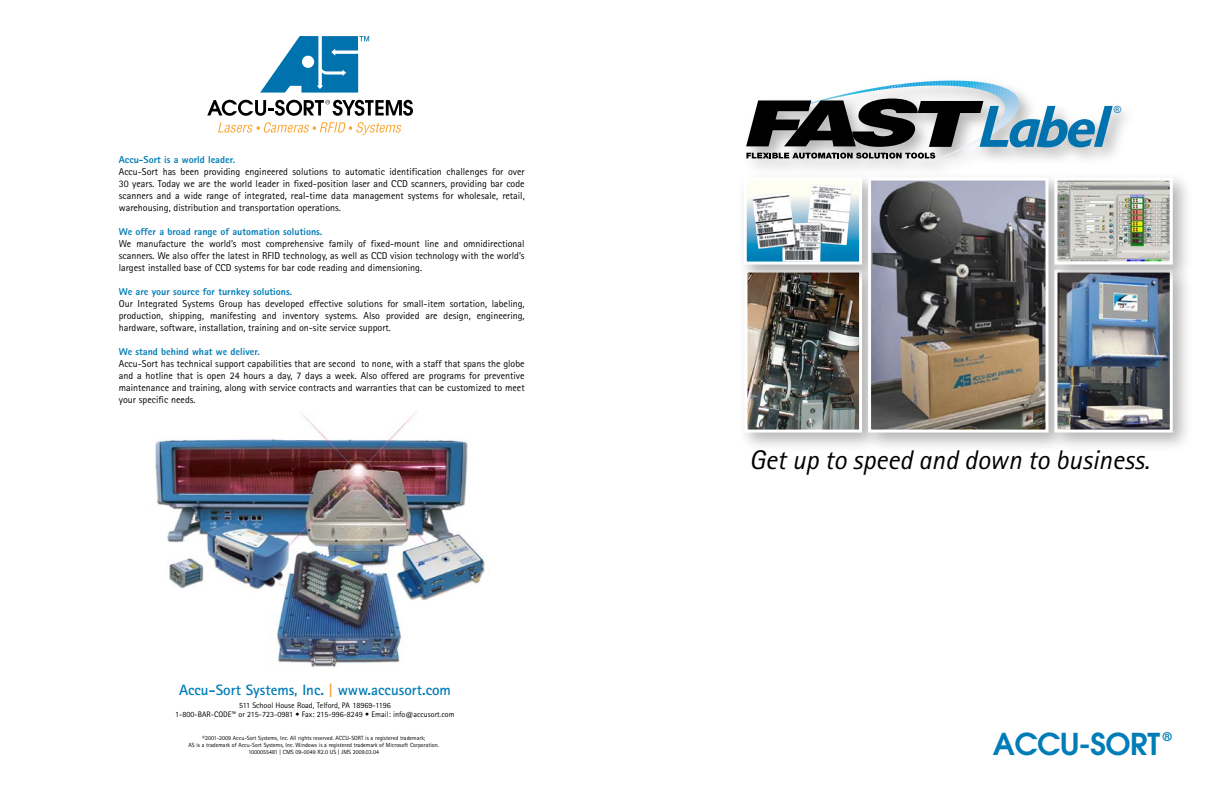
<style>
.page{position:relative;width:1224px;height:792px;background:#fff}
.page>*{position:absolute;margin:0;border:0;box-sizing:border-box;transform-origin:0 0}
.t1{font:600 30px "Avant Garde";letter-spacing:-.02em;color:#007cb7}
.t2{font:italic 27px "Rotis Sans Serif";color:#000}
.t3{font:700 15px "Rotis Sans Serif";color:#007cb7}
.t4{font:600 12px "Avant Garde";color:#007cb7}
.t5{font:10px/12px "Rotis Sans Serif";color:#000;text-align:justify}
.t6{font:800 10px "Rotis Sans Serif";color:#007cb7}
.t7{font:8px/9.6px "Rotis Sans Serif";color:#000;text-align:center}
.t8{font:6px/7.2px "Rotis Sans Serif";color:#000;text-align:center}
.s1{color:#faa634}
</style>
<div class="page">
<img style="left:155px;top:411px;width:330px;height:257px">
<svg style="left:260px;top:36px;width:109px;height:57px"></svg>
<svg style="left:207px;top:100px;width:206px;height:16px"></svg>
<svg style="left:218px;top:122px;width:183px;height:13px"></svg>
<div style="left:740px;top:75px;width:400px;height:106px;background:#000;opacity:.3"></div>
<div style="left:738px;top:264px;width:144px;height:190px;background:#000;opacity:.3"></div>
<img style="left:748px;top:285px;width:110px;height:144px">
<div style="left:744px;top:270px;width:118px;height:163px;border:3px solid #fff"></div>
<div style="left:738px;top:172px;width:144px;height:113px;background:#000;opacity:.3"></div>
<svg style="left:748px;top:182px;width:110px;height:79px"></svg>
<img style="left:752px;top:184px;width:100px;height:77px">
<div style="left:744px;top:178px;width:118px;height:87px;border:3px solid #fff"></div>
<div style="left:862px;top:172px;width:207px;height:280px;background:#000;opacity:.3"></div>
<img style="left:872px;top:182px;width:172px;height:247px">
<div style="left:868px;top:178px;width:180px;height:255px;border:3px solid #fff"></div>
<div style="left:1048px;top:264px;width:144px;height:190px;background:#000;opacity:.3"></div>
<img style="left:1058px;top:285px;width:111px;height:144px">
<div style="left:1054px;top:270px;width:119px;height:163px;border:3px solid #fff"></div>
<div style="left:1048px;top:172px;width:144px;height:113px;background:#000;opacity:.3"></div>
<img style="left:1058px;top:182px;width:111px;height:79px">
<div style="left:1054px;top:178px;width:119px;height:87px;border:3px solid #fff"></div>
<svg style="left:746px;top:80px;width:375px;height:84px"></svg>
<p class="t6" style="left:119px;top:153px;width:118px">Accu-Sort is a world leader.</p>
<p class="t5" style="left:119px;top:165px;width:407px">Accu-Sort has been providing engineered solutions to automatic identification challenges for over 30 years. Today we are the world leader in fixed-position laser and CCD scanners, providing bar code scanners and a wide range of integrated, real-time data management systems for wholesale, retail, warehousing, distribution and transportation operations.</p>
<p class="t6" style="left:119px;top:225px;width:205px">We offer a broad range of automation solutions.</p>
<p class="t5" style="left:119px;top:237px;width:407px">We manufacture the world’s most comprehensive family of fixed-mount line and omnidirectional scanners. We also offer the latest in RFID technology, as well as CCD vision technology with the world’s largest installed base of CCD systems for bar code reading and dimensioning.</p>
<p class="t6" style="left:119px;top:285px;width:175px">We are your source for turnkey solutions.</p>
<p class="t5" style="left:119px;top:297px;width:407px">Our Integrated Systems Group has developed effective solutions for small-item sortation, labeling, production, shipping, manifesting and inventory systems. Also provided are design, engineering, hardware, software, installation, training and on-site service support.</p>
<p class="t6" style="left:119px;top:345px;width:143px">We stand behind what we deliver.</p>
<p class="t5" style="left:119px;top:357px;width:407px">Accu-Sort has technical support capabilities that are second to none, with a staff that spans the globe and a hotline that is open 24 hours a day, 7 days a week. Also offered are programs for preventive maintenance and training, along with service contracts and warranties that can be customized to meet your specific needs.</p>
<h3 class="t3" style="left:179px;top:681px;width:274px">Accu-Sort Systems, Inc. <span class="s1">|</span> www.accusort.com</h3>
<p class="t7" style="left:175px;top:700px;width:281px">511 School House Road, Telford, PA 18969-1196<br>1-800-BAR-CODE™ or 215-723-0981 • Fax: 215-996-8249 • Email: info@accusort.com</p>
<h2 class="t2" style="left:749px;top:444px;width:402px">Get up to speed and down to business.</h2>
<p class="t8" style="left:189px;top:734px;width:252px">©2001-2009 Accu-Sort Systems, Inc. All rights reserved. ACCU-SORT is a registered trademark;<br>AS is a trademark of Accu-Sort Systems, Inc. Windows is a registered trademark of Microsoft Corporation.<br>1000055481 | CMS 09-0049 R2.0 US | JMS 2009.03.04</p>
<h1 class="t1" style="left:993px;top:724px;width:169px">ACCU-SORT</h1>
<p class="t4" style="left:1163px;top:729px;width:10px">®</p>
</div>
